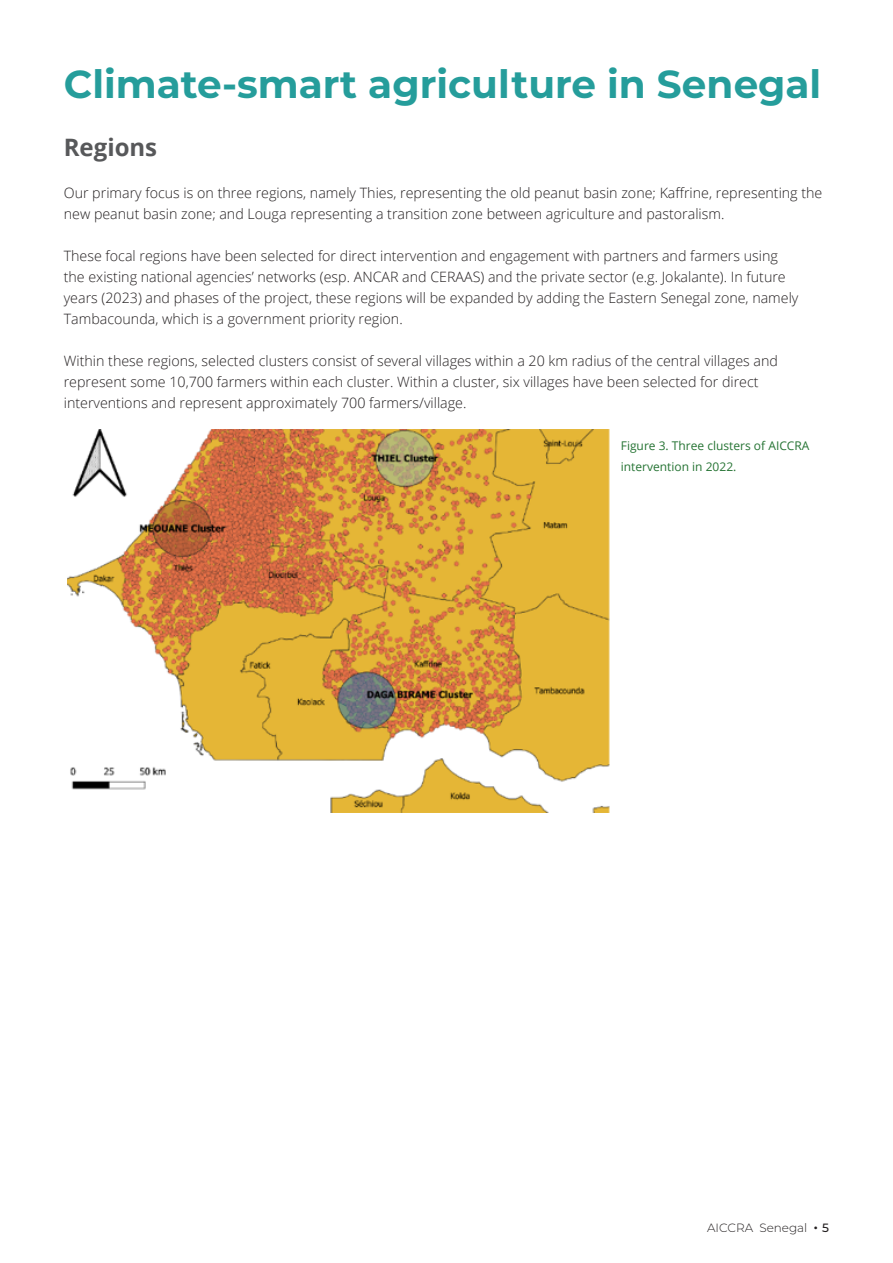
<style>
.page{position:relative;width:893px;height:1263px;background:#fff}
.page>*{position:absolute;margin:0;border:0;box-sizing:border-box;transform-origin:0 0}
.Heading_1{font:700 39px "Montserrat";color:#259d9b}
.Heading_2{font:700 24px "Open Sans";color:#57585a}
.Body_Copy{font:300 14.25px/21px "Open Sans";color:#231f20}
.Figure_caption{font:12px/21px "Open Sans";color:#267434}
.t1{font:300 12px "Montserrat";color:#231f20}
.s1{font-weight:500;font-size:15px}
.s2{font-weight:500}
</style>
<div class="page">
<img style="left:67px;top:430px;width:543px;height:382px">
<p class="Heading_1" style="left:64px;top:56px;width:759px">Climate-smart agriculture in Senegal</p>
<p class="Heading_2" style="left:64px;top:130px;width:95px">Regions</p>
<p class="Body_Copy" style="left:64px;top:182px;width:760px">Our primary focus is on three regions, namely Thies, representing the old peanut basin zone; Kaffrine, representing the new peanut basin zone; and Louga representing a transition zone between agriculture and pastoralism.</p>
<p class="Body_Copy" style="left:64px;top:245px;width:736px">These focal regions have been selected for direct intervention and engagement with partners and farmers using the existing national agencies’ networks (esp. ANCAR and CERAAS) and the private sector (e.g. Jokalante). In future years (2023) and phases of the project, these regions will be expanded by adding the Eastern Senegal zone, namely Tambacounda, which is a government priority region.</p>
<p class="Body_Copy" style="left:64px;top:350px;width:716px">Within these regions, selected clusters consist of several villages within a 20 km radius of the central villages and represent some 10,700 farmers within each cluster. Within a cluster, six villages have been selected for direct interventions and represent approximately 700 farmers/village.</p>
<p class="Figure_caption" style="left:621px;top:435px;width:190px">Figure 3. Three clusters of AICCRA intervention in 2022.</p>
<p class="t1" style="left:707px;top:1219px;width:124px">AICCRA Senegal <span class="s1">•</span> <span class="s2">5</span></p>
</div>
